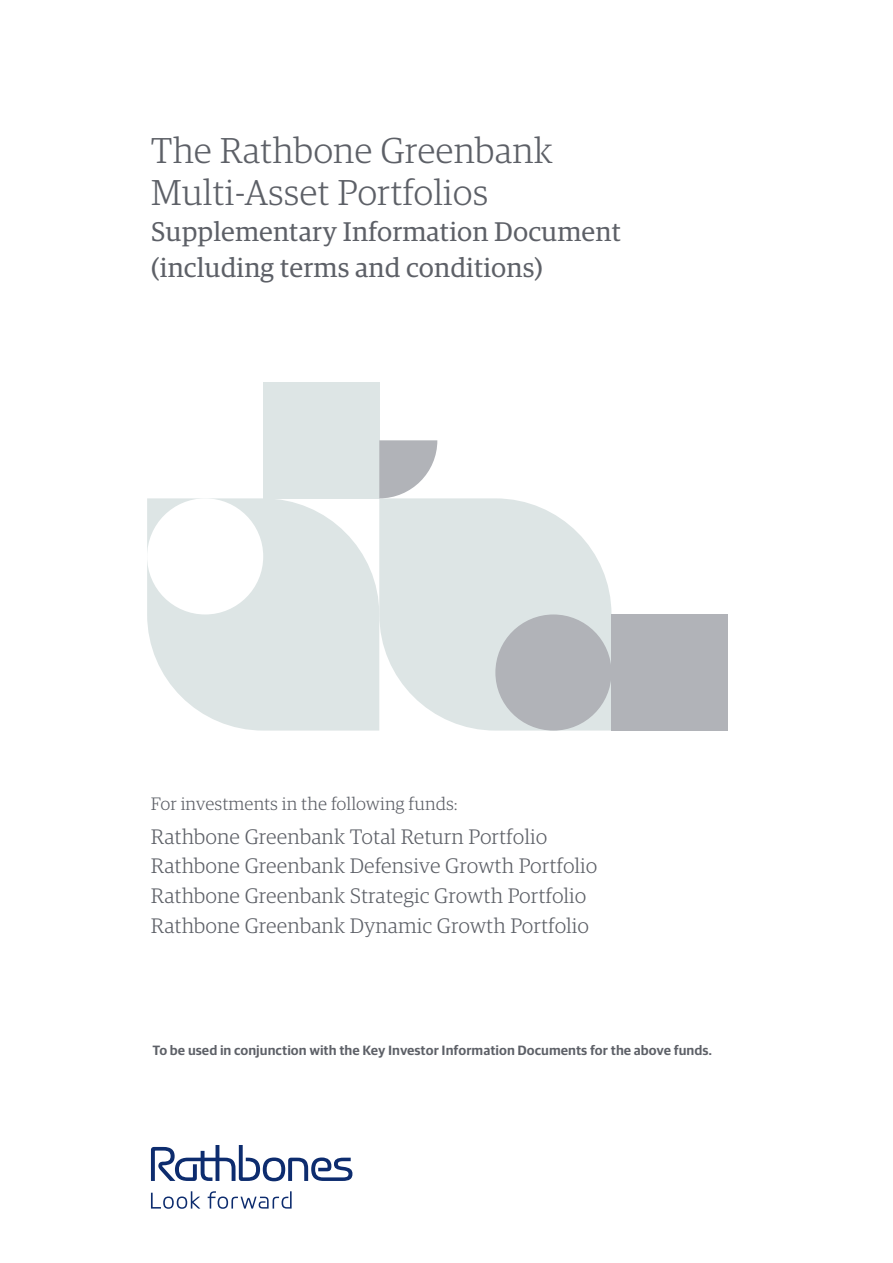
<style>
.page{position:relative;width:893px;height:1263px;background:#fff}
.page>*{position:absolute;margin:0;border:0;box-sizing:border-box;transform-origin:0 0}
.t1{font:300 36px/42px "Guardian RTB Egyp";color:#5d6067}
.t2{font:27px/36px "Guardian RTB Egyp";color:#5d6067}
.t3{font:300 21px "Guardian RTB Egyp";color:#5d6067}
.t4{font:300 18px "Guardian RTB Egyp";color:#5d6067}
.t5{font:600 13.5px "Guardian RTB Sans";color:#5d6067}
</style>
<div class="page">
<svg style="left:379px;top:498px;width:232px;height:232px;background:#e1e8e8"></svg>
<svg style="left:147px;top:498px;width:232px;height:232px;background:#e1e8e8"></svg>
<div style="left:263px;top:382px;width:116px;height:116px;background:#dde5e5"></div>
<div style="left:495px;top:614px;width:116px;height:116px;background:#b1b3b8;border-radius:50%"></div>
<div style="left:147px;top:498px;width:116px;height:116px;background:#fff;border-radius:50%"></div>
<svg style="left:379px;top:440px;width:58px;height:58px"></svg>
<svg style="left:151px;top:1145px;width:201px;height:64px"></svg>
<div style="left:611px;top:614px;width:117px;height:116px;background:#b1b3b8"></div>
<p class="t1" style="left:151px;top:128px;width:403px">The Rathbone Greenbank<br>Multi-Asset Portfolios</p>
<p class="t2" style="left:151px;top:212px;width:472px">Supplementary Information Document (including terms and conditions)</p>
<p class="t4" style="left:151px;top:791px;width:308px">For investments in the following funds:</p>
<p class="t3" style="left:151px;top:822px;width:398px">Rathbone Greenbank Total Return Portfolio</p>
<p class="t3" style="left:151px;top:852px;width:448px">Rathbone Greenbank Defensive Growth Portfolio</p>
<p class="t3" style="left:151px;top:882px;width:437px">Rathbone Greenbank Strategic Growth Portfolio</p>
<p class="t3" style="left:151px;top:912px;width:440px">Rathbone Greenbank Dynamic Growth Portfolio</p>
<p class="t5" style="left:153px;top:1040px;width:561px">To be used in conjunction with the Key Investor Information Documents for the above funds.</p>
</div>
